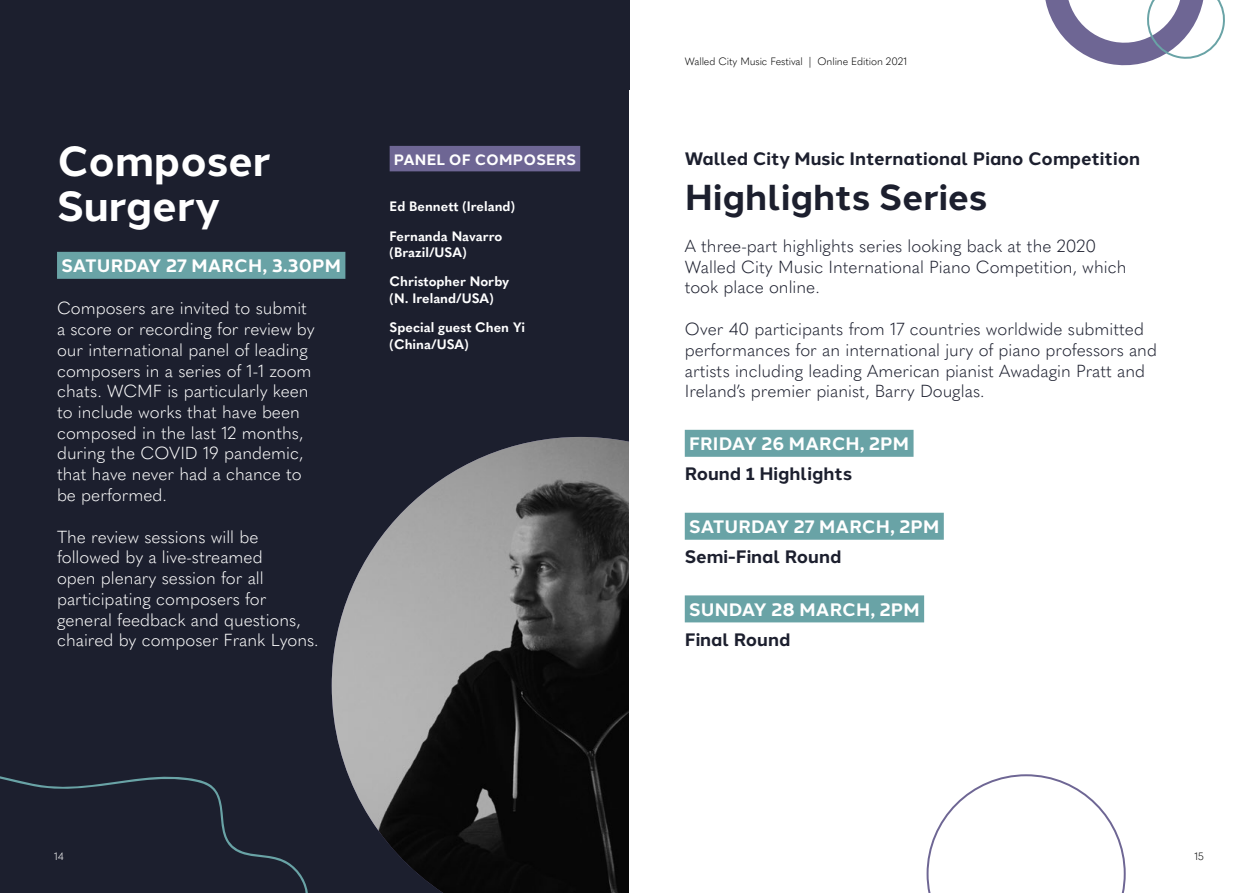
<style>
.page{position:relative;width:1259px;height:893px;background:#fff}
.page>*{position:absolute;margin:0;border:0;box-sizing:border-box;transform-origin:0 0}
.t1{font:700 42px/45px "Halcom";color:#fff}
.t2{font:700 36px "Halcom";color:#1c1f2e}
.t3{font:700 18px "Halcom";color:#1c1f2e}
.t4{font:700 18px "Halcom";letter-spacing:.01em;color:#fff}
.t5{font:300 17.25px/20.7px "Quasimoda";color:#fff}
.t6{font:300 17.25px/20.7px "Quasimoda";color:#1c1f2e}
.t7{font:700 15px "Halcom";letter-spacing:.01em;color:#fff}
.t8{font:700 13.5px/29.2px "Quasimoda";color:#fff}
.t9{font:300 10.5px "Quasimoda";letter-spacing:-.01em;color:#000}
.t10{font:300 10.5px "Quasimoda";color:#fff}
</style>
<div class="page">
<div style="left:0;top:0;width:629px;height:893px;background:#1c1f2e"></div>
<img style="left:332px;top:437px;width:297px;height:456px">
<div style="left:57px;top:252px;width:288px;height:27px;background:#69a3a6"></div>
<svg style="left:1045px;top:0;width:180px;height:66px"></svg>
<div style="left:390px;top:146px;width:190px;height:25px;background:#6e6694"></div>
<svg style="left:0;top:776px;width:308px;height:117px"></svg>
<svg style="left:926px;top:774px;width:199px;height:119px"></svg>
<div style="left:685px;top:430px;width:228px;height:27px;background:#69a3a6"></div>
<div style="left:685px;top:513px;width:259px;height:27px;background:#69a3a6"></div>
<div style="left:685px;top:595px;width:239px;height:27px;background:#69a3a6"></div>
<h1 class="t1" style="left:57px;top:136px;width:215px">Composer<br>Surgery</h1>
<p class="t4" style="left:61px;top:252px;width:281px">SATURDAY 27 MARCH, 3.30PM</p>
<p class="t5" style="left:57px;top:297px;width:259px">Composers are invited to submit a score or recording for review by our international panel of leading composers in a series of 1-1 zoom chats. WCMF is particularly keen to include works that have been composed in the last 12 months, during the COVID 19 pandemic, that have never had a chance to be performed.</p>
<p class="t5" style="left:57px;top:525px;width:263px">The review sessions will be followed by a live-streamed<br>open plenary session for all participating composers for general feedback and questions, chaired by composer Frank Lyons.</p>
<p class="t7" style="left:394px;top:148px;width:183px">PANEL OF COMPOSERS</p>
<p class="t8" style="left:390px;top:191px;width:127px">Ed Bennett (Ireland)<br>Fernanda Navarro</p>
<p class="t8" style="left:390px;top:237px;width:121px">(Brazil/USA)<br>Christopher Norby</p>
<p class="t8" style="left:390px;top:282px;width:137px">(N. Ireland/USA)<br>Special guest Chen Yi</p>
<p class="t8" style="left:390px;top:328px;width:81px">(China/USA)</p>
<p class="t10" style="left:54px;top:848px;width:11px">14</p>
<p class="t9" style="left:685px;top:54px;width:224px">Walled City Music Festival | Online Edition 2021</p>
<p class="t3" style="left:685px;top:144px;width:457px">Walled City Music International Piano Competition</p>
<h2 class="t2" style="left:685px;top:168px;width:304px">Highlights Series</h2>
<p class="t6" style="left:685px;top:234px;width:443px">A three-part highlights series looking back at the 2020<br>Walled City Music International Piano Competition, which took place online.</p>
<p class="t6" style="left:685px;top:318px;width:474px">Over 40 participants from 17 countries worldwide submitted performances for an international jury of piano professors and artists including leading American pianist Awadagin Pratt and Ireland’s premier pianist, Barry Douglas.</p>
<p class="t4" style="left:689px;top:430px;width:222px">FRIDAY 26 MARCH, 2PM</p>
<p class="t3" style="left:685px;top:460px;width:169px">Round 1 Highlights</p>
<p class="t4" style="left:689px;top:512px;width:252px">SATURDAY 27 MARCH, 2PM</p>
<p class="t3" style="left:685px;top:543px;width:158px">Semi-Final Round</p>
<p class="t4" style="left:689px;top:595px;width:232px">SUNDAY 28 MARCH, 2PM</p>
<p class="t3" style="left:685px;top:625px;width:107px">Final Round</p>
<p class="t9" style="left:1194px;top:848px;width:11px">15</p>
</div>
